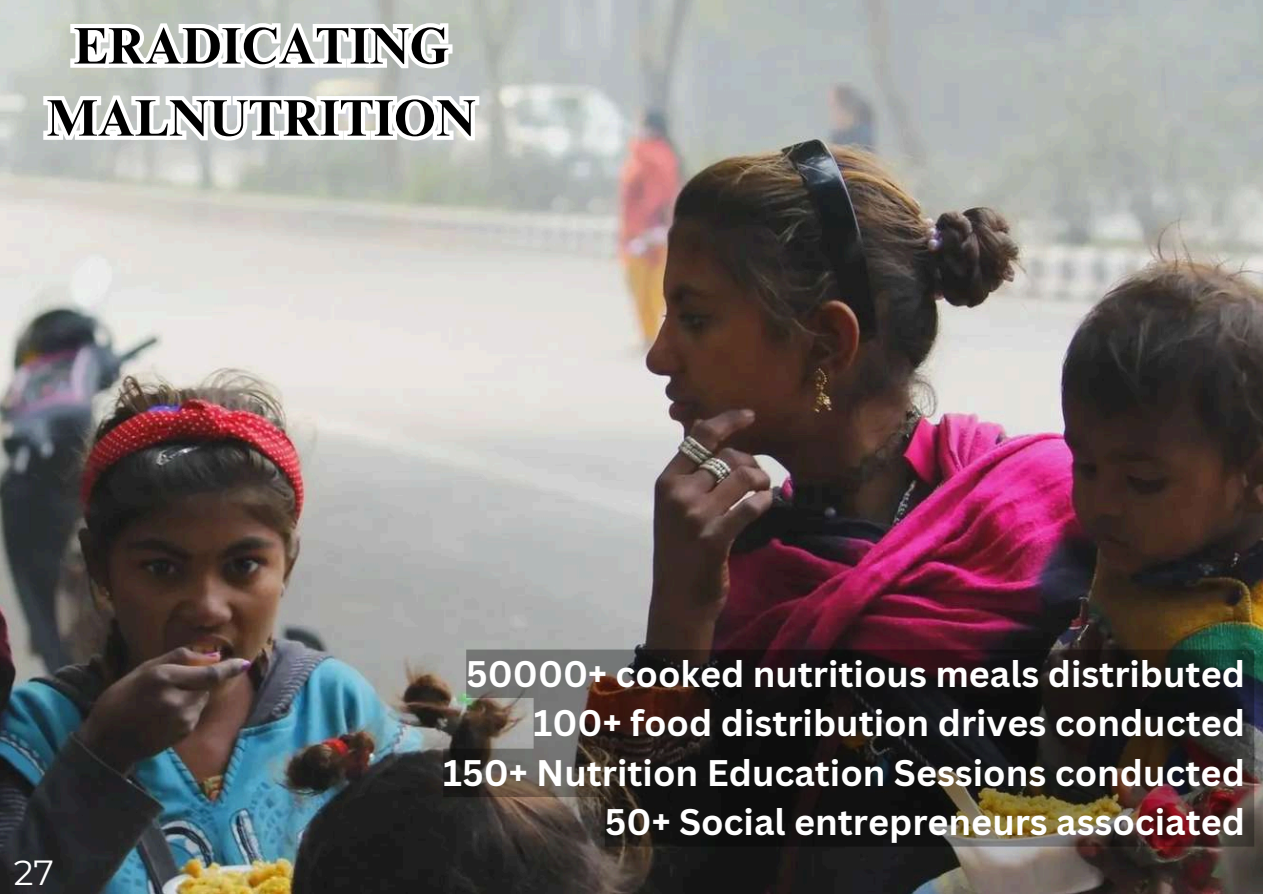
<style>
.page{position:relative;width:1263px;height:894px;background:#fff}
.page>*{position:absolute;margin:0;border:0;box-sizing:border-box;transform-origin:0 0}
.t1{font:700 51.45px/72px "Times NRMT Pro";color:#000;text-align:center}
.t2{font:700 36px/49.5px "Canva Sans";color:#fff;text-align:right}
.t3{font:34.8px "Montserrat";color:#fff}
</style>
<div class="page">
<img style="left:0;top:0;width:1263px;height:893px">
<svg style="left:66px;top:13px;width:391px;height:62px"></svg>
<svg style="left:39px;top:85px;width:444px;height:62px"></svg>
<img style="left:443px;top:649px;width:811px;height:197px">
<h1 class="t1" style="left:47px;top:16px;width:431px">ERADICATING<br>MALNUTRITION</h1>
<p class="t3" style="left:14px;top:850px;width:42px">27</p>
<p class="t2" style="left:443px;top:647px;width:803px">50000+ cooked nutritious meals distributed 100+ food distribution drives conducted 150+ Nutrition Education Sessions conducted 50+ Social entrepreneurs associated</p>
</div>
